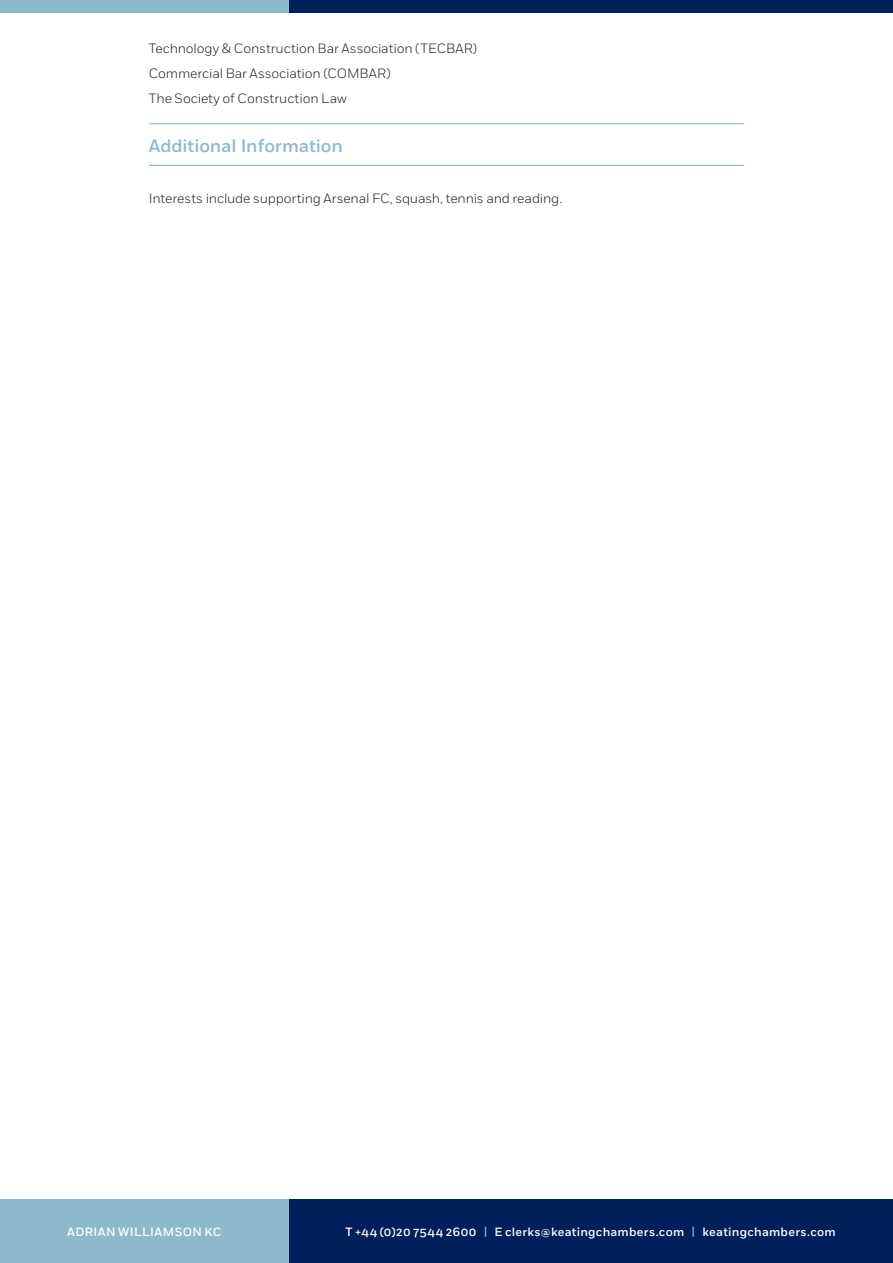
<style>
.page{position:relative;width:893px;height:1263px;background:#fff}
.page>*{position:absolute;margin:0;border:0;box-sizing:border-box;transform-origin:0 0}
.t1{font:500 18px "Fort";letter-spacing:-.005em;color:#8db9ca}
.t2{font:300 13.5px "Fort";letter-spacing:-.01em;color:#231f20}
.t3{font:500 12px "Fort";letter-spacing:.03em;color:#fff}
.s1{color:#8db9ca}
</style>
<div class="page">
<div style="left:288px;top:1199px;width:605px;height:64px;background:#00205b"></div>
<div style="left:0;top:1199px;width:288px;height:64px;background:#8db9ca"></div>
<div style="left:289px;top:0;width:604px;height:13px;background:#00205b"></div>
<div style="left:0;top:0;width:289px;height:13px;background:#8db9ca"></div>
<hr style="left:149px;top:123px;width:595px;height:1px;background:#8db9ca">
<hr style="left:149px;top:165px;width:595px;height:1px;background:#8db9ca">
<p class="t2" style="left:149px;top:40px;width:330px">Technology &amp; Construction Bar Association (TECBAR)</p>
<p class="t2" style="left:149px;top:65px;width:243px">Commercial Bar Association (COMBAR)</p>
<p class="t2" style="left:149px;top:90px;width:199px">The Society of Construction Law</p>
<p class="t1" style="left:149px;top:135px;width:195px">Additional Information</p>
<p class="t2" style="left:149px;top:190px;width:415px">Interests include supporting Arsenal FC, squash, tennis and reading.</p>
<p class="t3" style="left:67px;top:1224px;width:155px">ADRIAN WILLIAMSON KC</p>
<p class="t3" style="left:345px;top:1224px;width:492px">T +44 (0)20 7544 2600 <span class="s1">|</span> E clerks@keatingchambers.com <span class="s1">|</span> keatingchambers.com</p>
</div>
